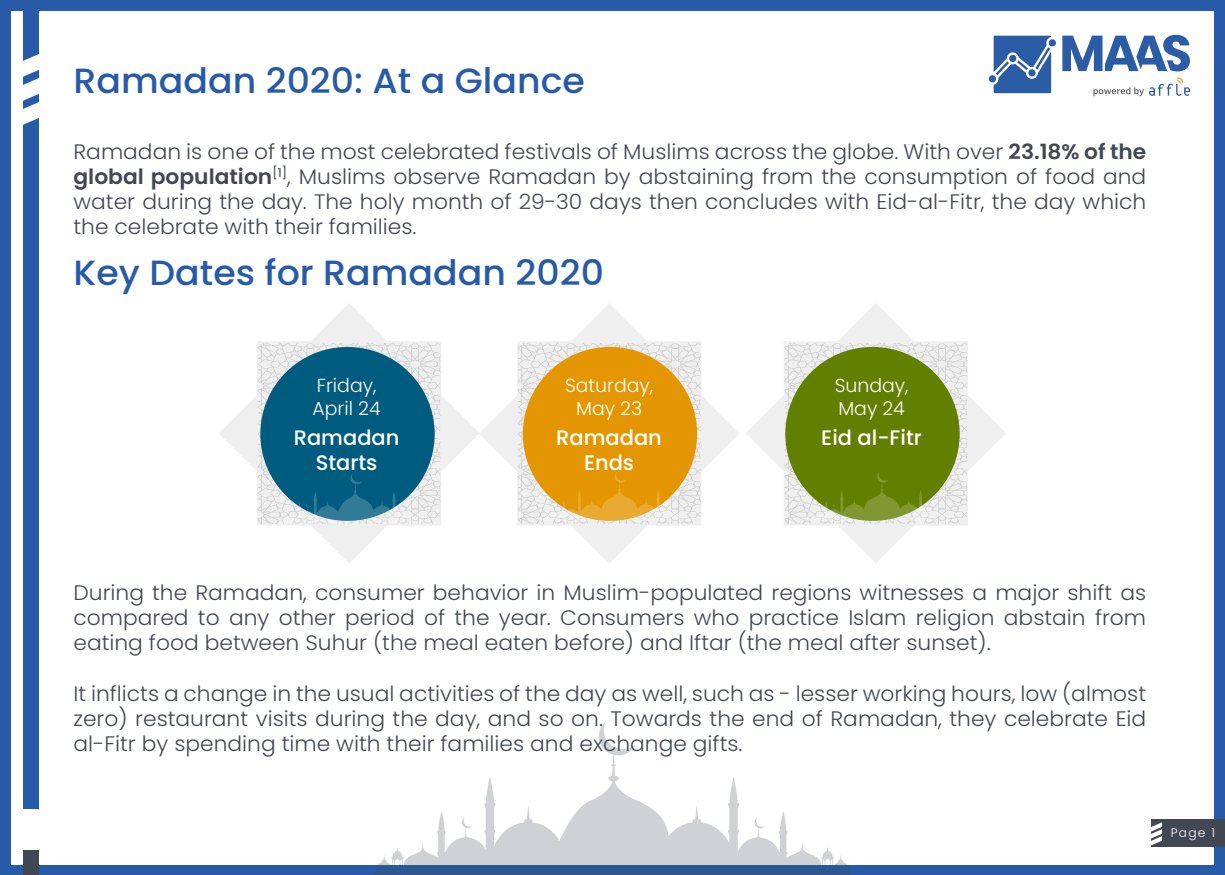
<style>
.page{position:relative;width:1225px;height:875px;background:#285ba7}
.page>*{position:absolute;margin:0;border:0;box-sizing:border-box;transform-origin:0 0}
.t1{font:500 35px "Poppins";color:#285ba7;scale:1.04 1}
.t2{font:300 21px/25.2px "Poppins";color:#414753;text-align:justify;scale:1.04 1}
.t3{font:500 21px/25.2px "Poppins";color:#fff;text-align:center}
.t4{font:19.43px/23.4px "Poppins";color:#fff;text-align:center}
.t5{font:300 18.9px/22.8px "Poppins";color:#fff}
.t6{font:300 12.25px "Poppins";color:#fff}
.s1{font-weight:600}
</style>
<div class="page">
<div style="left:11px;top:11px;width:1203px;height:854px;background:#fff"></div>
<div style="left:23px;top:0;width:16px;height:808px;background:#285ba7"></div>
<div style="left:23px;top:851px;width:16px;height:24px;background:#414753"></div>
<svg style="left:23px;top:54px;width:16px;height:71px"></svg>
<div style="left:1152px;top:819px;width:73px;height:28px;background:#414753"></div>
<svg style="left:1151px;top:822px;width:11px;height:25px"></svg>
<svg style="left:219px;top:304px;width:260px;height:259px"></svg>
<svg style="left:479px;top:304px;width:260px;height:259px"></svg>
<svg style="left:746px;top:304px;width:260px;height:259px"></svg>
<svg style="left:258px;top:343px;width:182px;height:181px;background:#42839d"></svg>
<svg style="left:518px;top:343px;width:182px;height:181px;background:#e5ad42"></svg>
<svg style="left:785px;top:343px;width:182px;height:181px;background:#899d42"></svg>
<svg style="left:374px;top:722px;width:477px;height:153px"></svg>
<svg style="left:1062px;top:35px;width:128px;height:61px"></svg>
<div style="left:1049px;top:39px;width:7px;height:7px;background:#2b5ca6;border-radius:50%"></div>
<div style="left:989px;top:75px;width:7px;height:7px;background:#2b5ca6;border-radius:50%"></div>
<svg style="left:994px;top:36px;width:57px;height:57px;background:#4973b2"></svg>
<div style="left:1009px;top:55px;width:7px;height:7px;background:#2b5ca6;border-radius:50%"></div>
<h1 class="t1" style="left:74px;top:60px;width:493px">Ramadan 2020: At a Glance</h1>
<p class="t2" style="left:73px;top:139px;width:1033px">Ramadan is one of the most celebrated festivals of Muslims across the globe. With over <span class="s1">23.18% of the global population</span><sup>[1]</sup>, Muslims observe Ramadan by abstaining from the consumption of food and water during the day. The holy month of 29-30 days then concludes with Eid-al-Fitr, the day which the celebrate with their families.</p>
<h1 class="t1" style="left:74px;top:253px;width:512px">Key Dates for Ramadan 2020</h1>
<p class="t4" style="left:311px;top:370px;width:73px;text-align:left">Friday,<br>April 24</p>
<p class="t5" style="left:313px;top:374px;width:70px">Friday,<br>April 24</p>
<p class="t3" style="left:294px;top:425px;width:107px">Ramadan<br>Starts</p>
<p class="t4" style="left:299px;top:424px;width:99px">Ramadan<br>Starts</p>
<p class="t5" style="left:565px;top:374px;width:90px;text-align:center">Saturday,<br>May 23</p>
<p class="t3" style="left:556px;top:425px;width:107px">Ramadan<br>Ends</p>
<p class="t5" style="left:835px;top:374px;width:75px">Sunday,<br>May 24</p>
<p class="t3" style="left:821px;top:425px;width:102px">Eid al-Fitr</p>
<p class="t2" style="left:73px;top:580px;width:1033px">During the Ramadan, consumer behavior in Muslim-populated regions witnesses a major shift as compared to any other period of the year. Consumers who practice Islam religion abstain from eating food between Suhur (the meal eaten before) and Iftar (the meal after sunset).</p>
<p class="t2" style="left:73px;top:681px;width:1033px">It inflicts a change in the usual activities of the day as well, such as - lesser working hours, low (almost zero) restaurant visits during the day, and so on. Towards the end of Ramadan, they celebrate Eid al-Fitr by spending time with their families and exchange gifts.</p>
<p class="t6" style="left:1171px;top:826px;width:46px">Page 1</p>
</div>
